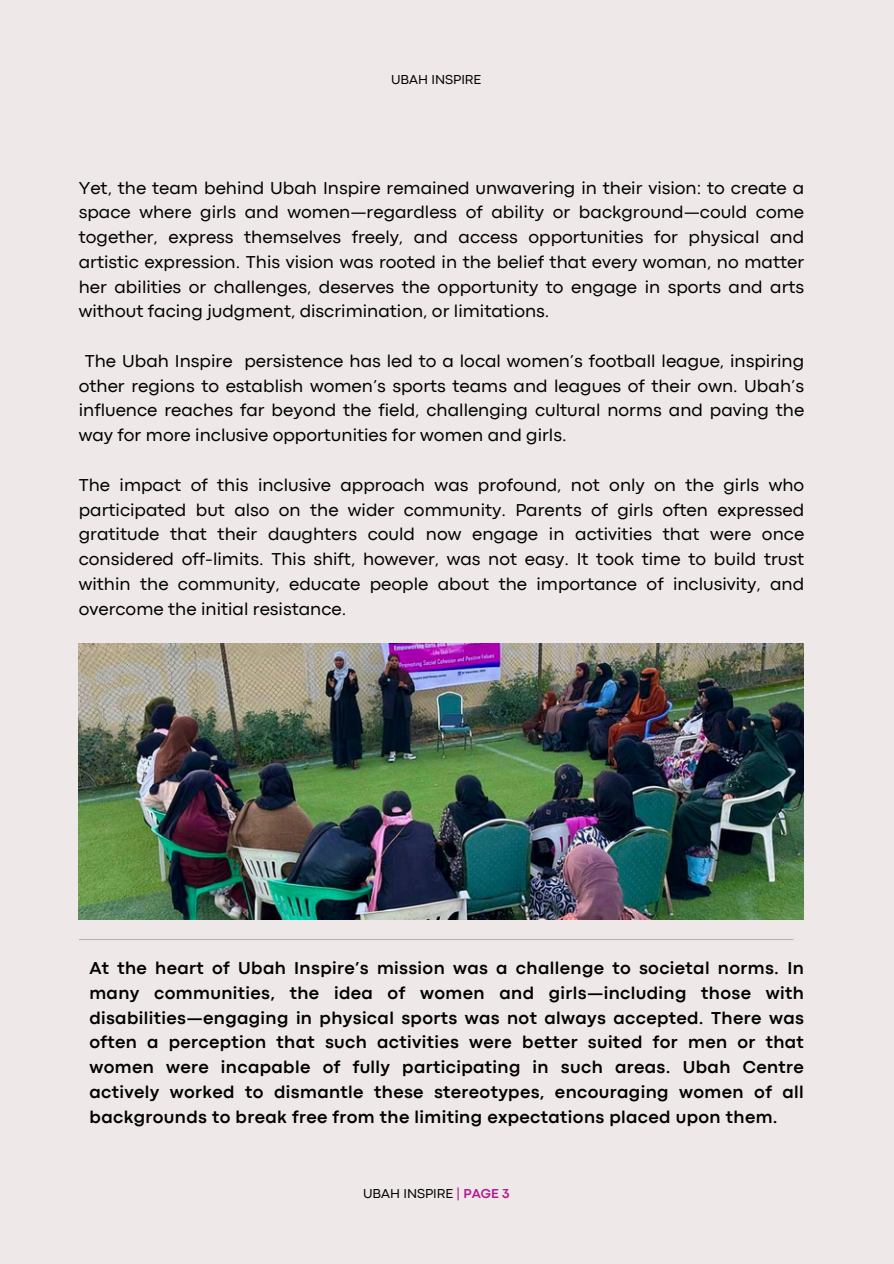
<style>
.page{position:relative;width:894px;height:1264px;background:#fff}
.page>*{position:absolute;margin:0;border:0;box-sizing:border-box;transform-origin:0 0}
.t1{font:18px/24.8px "Codec Pro";color:#000;text-align:justify}
.t2{font:700 18px/24.8px "Codec Pro";letter-spacing:.02em;color:#000;text-align:justify}
.t3{font:13.5px "Codec Pro";color:#000}
.s1{color:#b41890}
.s2{font-weight:700;color:#b41890}
</style>
<div class="page">
<div style="left:0;top:0;width:893px;height:1263px;background:#eee8e8"></div>
<hr style="left:79px;top:938px;width:713px;height:2px;background:#000">
<img style="left:79px;top:643px;width:724px;height:276px">
<p class="t3" style="left:391px;top:75px;width:92px">UBAH INSPIRE</p>
<p class="t1" style="left:79px;top:177px;width:726px">Yet, the team behind Ubah Inspire remained unwavering in their vision: to create a space where girls and women—regardless of ability or background—could come together, express themselves freely, and access opportunities for physical and artistic expression. This vision was rooted in the belief that every woman, no matter her abilities or challenges, deserves the opportunity to engage in sports and arts without facing judgment, discrimination, or limitations.</p>
<p class="t1" style="left:79px;top:350px;width:726px;text-indent:6px">The Ubah Inspire persistence has led to a local women’s football league, inspiring other regions to establish women’s sports teams and leagues of their own. Ubah’s influence reaches far beyond the field, challenging cultural norms and paving the way for more inclusive opportunities for women and girls.</p>
<p class="t1" style="left:79px;top:474px;width:726px">The impact of this inclusive approach was profound, not only on the girls who participated but also on the wider community. Parents of girls often expressed gratitude that their daughters could now engage in activities that were once considered off-limits. This shift, however, was not easy. It took time to build trust within the community, educate people about the importance of inclusivity, and overcome the initial resistance.</p>
<p class="t2" style="left:89px;top:957px;width:715px">At the heart of Ubah Inspire’s mission was a challenge to societal norms. In many communities, the idea of women and girls—including those with disabilities—engaging in physical sports was not always accepted. There was often a perception that such activities were better suited for men or that women were incapable of fully participating in such areas. Ubah Centre actively worked to dismantle these stereotypes, encouraging women of all backgrounds to break free from the limiting expectations placed upon them.</p>
<p class="t3" style="left:363px;top:1188px;width:148px">UBAH INSPIRE <span class="s1">|</span> <span class="s2">PAGE 3</span></p>
</div>
